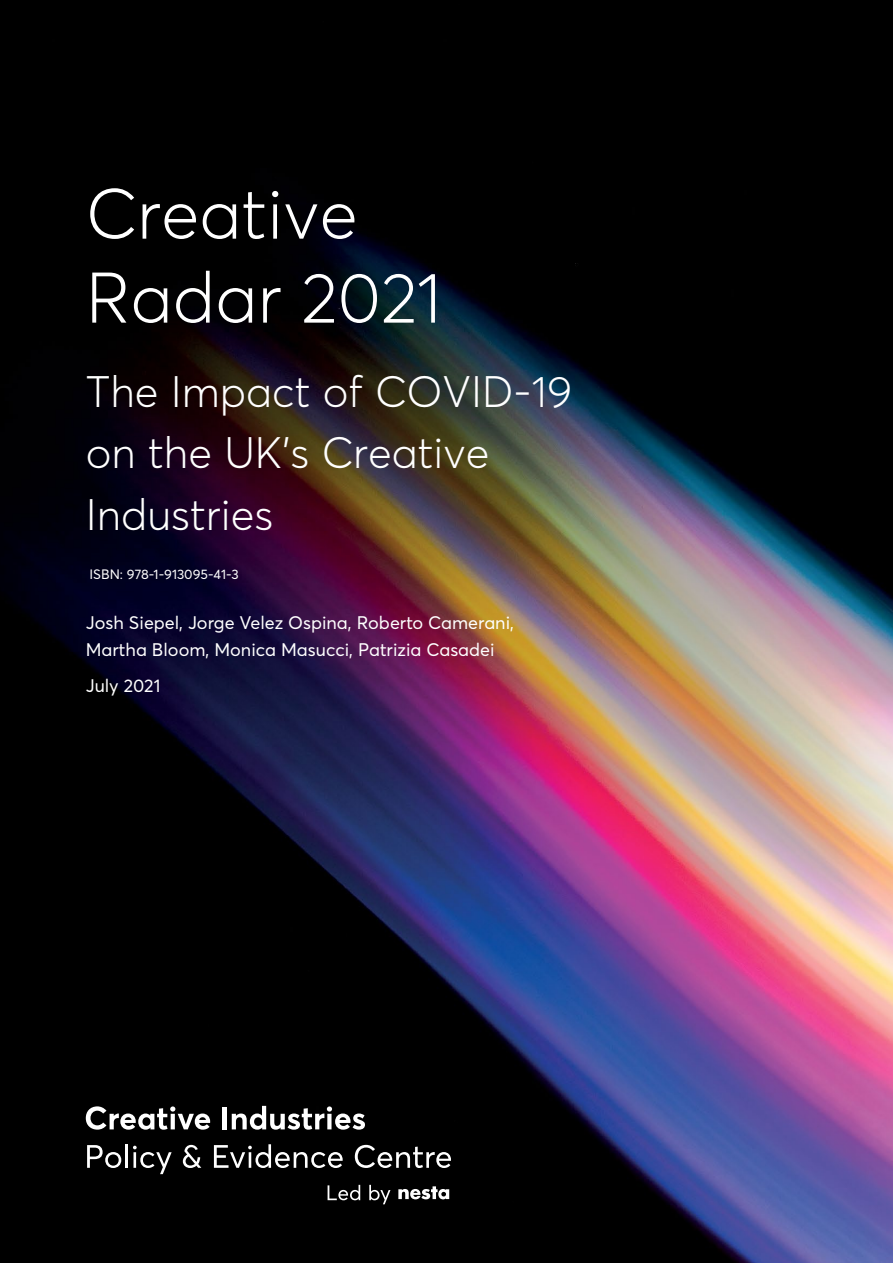
<style>
.page{position:relative;width:893px;height:1263px;background:#fff}
.page>*{position:absolute;margin:0;border:0;box-sizing:border-box;transform-origin:0 0}
.t1{font:300 70.5px/84px "Averta";color:#fff}
.t2{font:300 43.5px/61.5px "Averta";color:#fff}
.t3{font:18px/27px "Averta";color:#fff}
.t4{font:13.5px "Averta";color:#fff}
</style>
<div class="page">
<img style="left:0;top:0;width:893px;height:1263px">
<svg style="left:398px;top:1186px;width:51px;height:13px"></svg>
<svg style="left:328px;top:1185px;width:32px;height:15px"></svg>
<svg style="left:369px;top:1185px;width:21px;height:19px"></svg>
<svg style="left:86px;top:1106px;width:124px;height:24px"></svg>
<div style="left:222px;top:1107px;width:5px;height:22px;background:#fff"></div>
<svg style="left:232px;top:1106px;width:133px;height:24px"></svg>
<svg style="left:87px;top:1145px;width:34px;height:23px"></svg>
<hr style="left:126px;top:1144px;width:2px;height:24px;background:#fff">
<svg style="left:133px;top:1146px;width:39px;height:28px"></svg>
<svg style="left:183px;top:1145px;width:18px;height:23px"></svg>
<svg style="left:214px;top:1144px;width:129px;height:24px"></svg>
<svg style="left:355px;top:1145px;width:96px;height:23px"></svg>
<h1 class="t1" style="left:86px;top:171px;width:357px">Creative<br>Radar 2021</h1>
<h2 class="t2" style="left:86px;top:360px;width:488px">The Impact of COVID-19 on the UK’s Creative<br>Industries</h2>
<p class="t4" style="left:90px;top:566px;width:151px">ISBN: 978-1-913095-41-3</p>
<p class="t3" style="left:86px;top:609px;width:430px">Josh Siepel, Jorge Velez Ospina, Roberto Camerani,<br>Martha Bloom, Monica Masucci, Patrizia Casadei</p>
<p class="t3" style="left:86px;top:672px;width:76px">July 2021</p>
</div>
